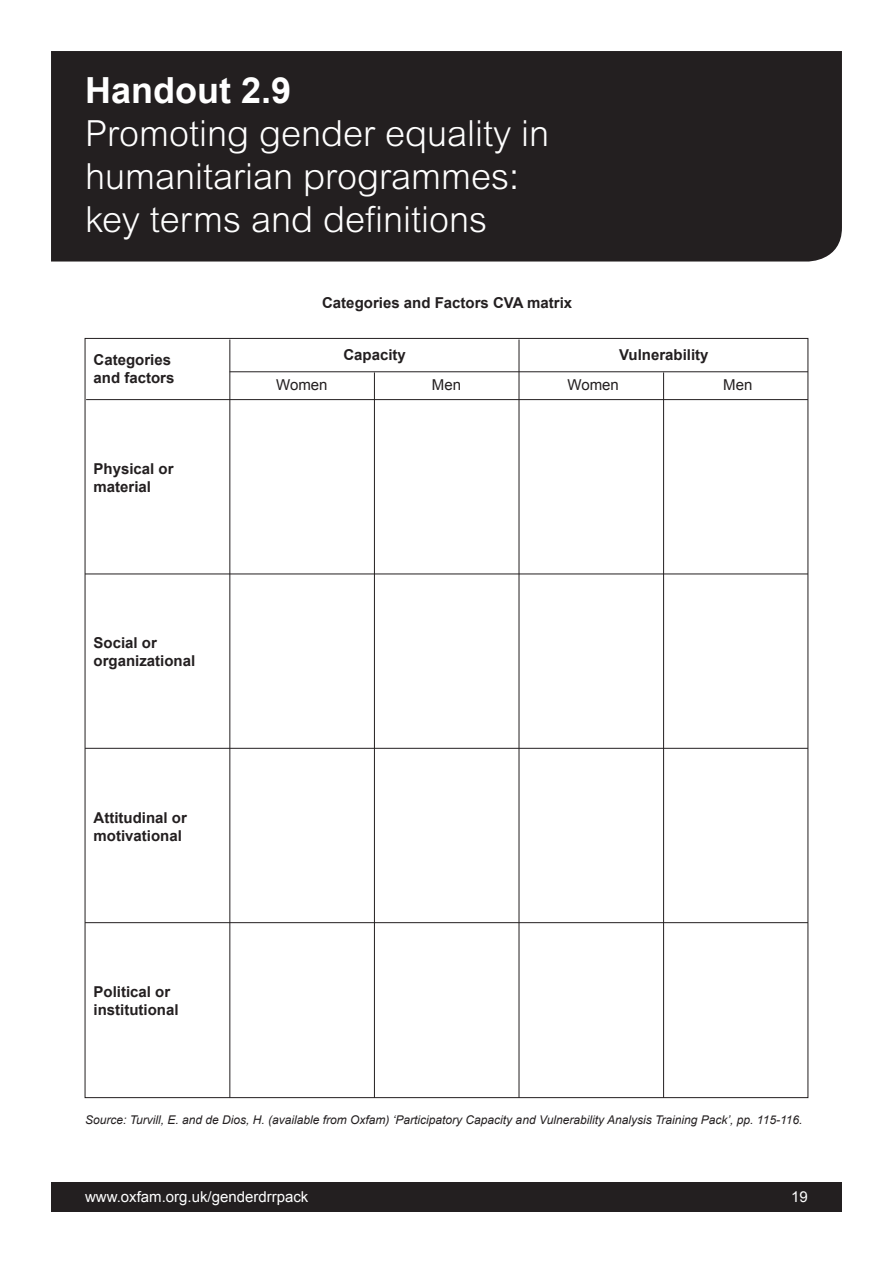
<style>
.page{position:relative;width:893px;height:1263px;background:#fff}
.page>*{position:absolute;margin:0;border:0;box-sizing:border-box;transform-origin:0 0}
.t1{font:300 36px/43.2px "Arial";color:#fff}
.t2{font:700 36px "Arial";color:#fff}
.t3{font:700 15px/18px "Arial";color:#231f20}
.t4{font:15px "Arial";color:#fff}
.t5{font:15px "Arial";color:#231f20}
.t6{font:italic 12px "Arial";color:#231f20}
</style>
<div class="page">
<div style="left:51px;top:51px;width:791px;height:210px;background:#231f20"></div>
<div style="left:51px;top:1182px;width:791px;height:30px;background:#231f20"></div>
<svg style="left:85px;top:338px;width:723px;height:760px"></svg>
<hr style="left:230px;top:339px;width:1px;height:759px;background:#231f20">
<hr style="left:374px;top:372px;width:1px;height:726px;background:#231f20">
<hr style="left:519px;top:339px;width:1px;height:759px;background:#231f20">
<hr style="left:663px;top:372px;width:1px;height:726px;background:#231f20">
<hr style="left:230px;top:371px;width:578px;height:1px;background:#231f20">
<hr style="left:86px;top:399px;width:722px;height:1px;background:#231f20">
<hr style="left:85px;top:574px;width:723px;height:1px;background:#231f20">
<hr style="left:85px;top:748px;width:723px;height:1px;background:#231f20">
<hr style="left:85px;top:922px;width:723px;height:1px;background:#231f20">
<h1 class="t2" style="left:85px;top:66px;width:208px">Handout 2.9</h1>
<h1 class="t1" style="left:85px;top:112px;width:466px">Promoting gender equality in humanitarian programmes: key terms and definitions</h1>
<p class="t3" style="left:94px;top:351px;width:82px">Categories and factors</p>
<p class="t3" style="left:94px;top:460px;width:82px">Physical or material</p>
<p class="t3" style="left:94px;top:635px;width:103px">Social or organizational</p>
<p class="t3" style="left:94px;top:809px;width:95px">Attitudinal or motivational</p>
<p class="t3" style="left:94px;top:983px;width:87px">Political or institutional</p>
<p class="t3" style="left:322px;top:294px;width:252px">Categories and Factors CVA matrix</p>
<p class="t3" style="left:343px;top:346px;width:64px">Capacity</p>
<p class="t3" style="left:619px;top:346px;width:91px">Vulnerability</p>
<p class="t5" style="left:276px;top:375px;width:53px">Women</p>
<p class="t5" style="left:432px;top:375px;width:31px">Men</p>
<p class="t5" style="left:567px;top:375px;width:53px">Women</p>
<p class="t5" style="left:723px;top:375px;width:31px">Men</p>
<p class="t6" style="left:85px;top:1112px;width:719px">Source: Turvill, E. and de Dios, H. (available from Oxfam) ‘Participatory Capacity and Vulnerability Analysis Training Pack’, pp. 115-116.</p>
<p class="t4" style="left:85px;top:1186px;width:225px">www.oxfam.org.uk/genderdrrpack</p>
<p class="t4" style="left:791px;top:1186px;width:18px">19</p>
</div>
